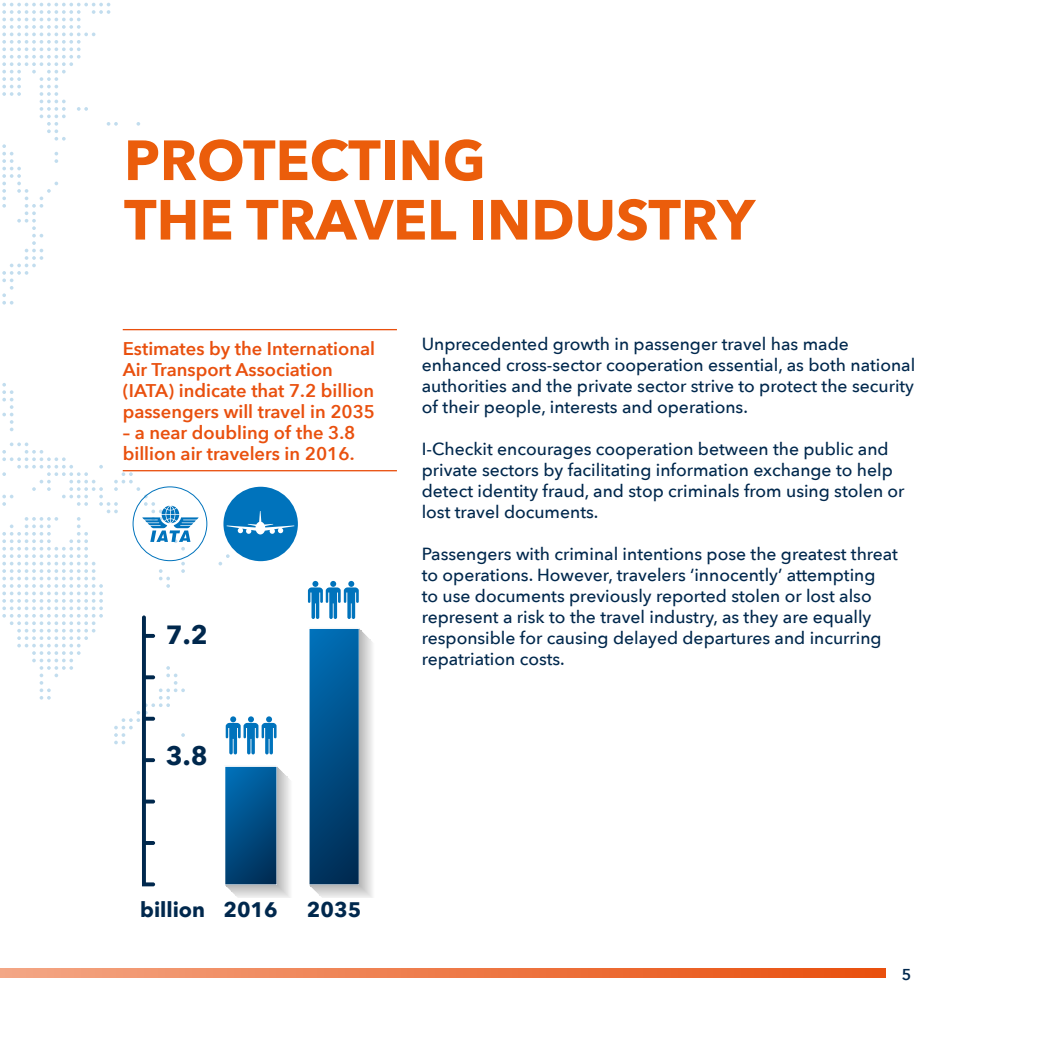
<style>
.page{position:relative;width:1042px;height:1042px;background:#fff}
.page>*{position:absolute;margin:0;border:0;box-sizing:border-box;transform-origin:0 0}
.Titre_1{font:700 56px/59.5px "Avenir Next";color:#eb5d0b}
.TXT{font:700 26.25px "Avenir Next";color:#00284d}
.TXT-2{font:700 21px "Avenir Next";color:#00284d}
.t1{font:600 18.38px/21px "Avenir Next";color:#e9500e}
.TXT-3{font:500 17.5px/21px "Avenir Next";color:#00284d}
.t2{font:600 15.75px "Avenir Next";color:#00284d}
</style>
<div class="page">
<svg style="left:218px;top:554px;width:12px;height:11px"></svg>
<svg style="left:2px;top:383px;width:12px;height:48px"></svg>
<svg style="left:136px;top:122px;width:4px;height:4px"></svg>
<svg style="left:2px;top:3px;width:116px;height:302px"></svg>
<svg style="left:0;top:968px;width:885px;height:10px;background:#ed7b49"></svg>
<svg style="left:225px;top:766px;width:65px;height:132px;background:#41779e"></svg>
<svg style="left:309px;top:628px;width:64px;height:270px;background:#39729a"></svg>
<svg style="left:2px;top:442px;width:197px;height:444px"></svg>
<div style="left:223px;top:487px;width:75px;height:74px;background:#0073bc;border-radius:50%"></div>
<svg style="left:226px;top:511px;width:68px;height:23px"></svg>
<svg style="left:226px;top:716px;width:50px;height:38px"></svg>
<svg style="left:308px;top:581px;width:51px;height:38px"></svg>
<hr style="left:123px;top:329px;width:274px;height:1px;background:#e9500e">
<hr style="left:123px;top:470px;width:274px;height:1px;background:#e9500e">
<p class="Titre_1" style="left:124px;top:130px;width:632px">PROTECTING<br>THE TRAVEL INDUSTRY</p>
<p class="t1" style="left:123px;top:338px;width:254px">Estimates by the International<br>Air Transport Association (IATA) indicate that 7.2 billion passengers will travel in 2035</p>
<p class="t1" style="left:123px;top:422px;width:234px">– a near doubling of the 3.8 billion air travelers in 2016.</p>
<p class="TXT" style="left:166px;top:612px;width:43px">7.2</p>
<p class="TXT" style="left:166px;top:733px;width:43px">3.8</p>
<p class="TXT-3" style="left:422px;top:333px;width:495px">Unprecedented growth in passenger travel has made enhanced cross-sector cooperation essential, as both national authorities and the private sector strive to protect the security of their people, interests and operations.</p>
<p class="TXT-3" style="left:422px;top:438px;width:484px">I-Checkit encourages cooperation between the public and private sectors by facilitating information exchange to help detect identity fraud, and stop criminals from using stolen or lost travel documents.</p>
<p class="TXT-3" style="left:422px;top:543px;width:478px">Passengers with criminal intentions pose the greatest threat to operations. However, travelers ‘innocently’ attempting<br>to use documents previously reported stolen or lost also represent a risk to the travel industry, as they are equally responsible for causing delayed departures and incurring repatriation costs.</p>
<p class="TXT-2" style="left:140px;top:891px;width:66px">billion</p>
<p class="TXT-2" style="left:223px;top:891px;width:56px">2016</p>
<p class="TXT-2" style="left:307px;top:891px;width:56px">2035</p>
<p class="t2" style="left:902px;top:961px;width:11px">5</p>
</div>
